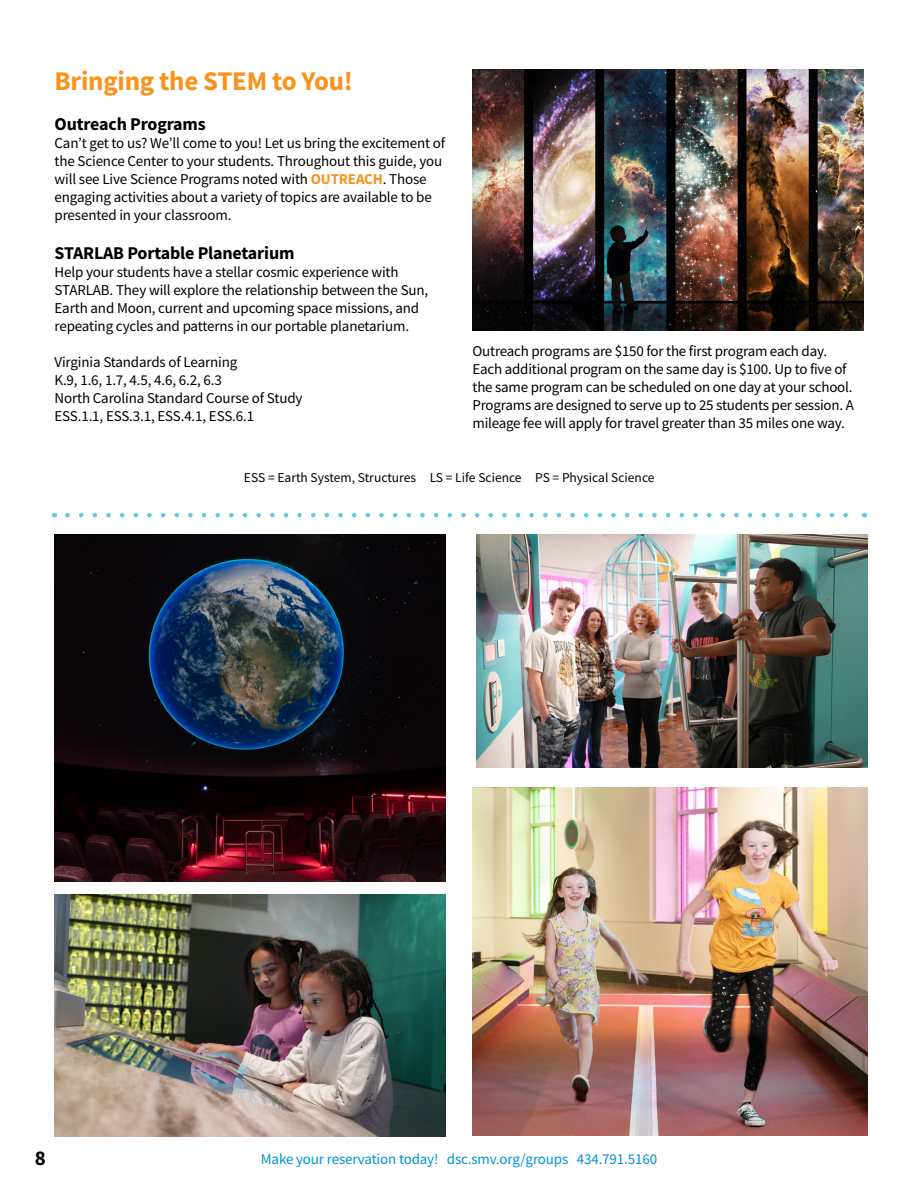
<style>
.page{position:relative;width:918px;height:1188px;background:#fff}
.page>*{position:absolute;margin:0;border:0;box-sizing:border-box;transform-origin:0 0}
.t1{font:700 27px "Source Sans Pro";letter-spacing:-.01em;color:#f7941e}
.t2{font:700 21px "Source Sans Pro";color:#000}
.t3{font:700 18px "Source Sans Pro";letter-spacing:-.01em;color:#000}
.t4{font:15px/18px "Source Sans Pro";letter-spacing:-.01em;color:#000}
.t5{font:15px "Source Sans Pro";letter-spacing:-.01em;color:#0093d5}
.t6{font:13.5px "Source Sans Pro";color:#000}
.s1{font-weight:700;color:#f7941e}
</style>
<div class="page">
<img style="left:476px;top:534px;width:392px;height:234px">
<img style="left:54px;top:534px;width:392px;height:348px">
<img style="left:472px;top:70px;width:392px;height:260px">
<img style="left:472px;top:788px;width:396px;height:347px">
<img style="left:54px;top:894px;width:392px;height:242px">
<svg style="left:68px;top:513px;width:780px;height:4px"></svg>
<p class="t1" style="left:55px;top:63px;width:300px">Bringing the STEM to You!</p>
<p class="t3" style="left:55px;top:112px;width:153px">Outreach Programs</p>
<p class="t4" style="left:55px;top:134px;width:392px">Can’t get to us? We’ll come to you! Let us bring the excitement of the Science Center to your students. Throughout this guide, you will see Live Science Programs noted with <span class="s1">OUTREACH</span>. Those engaging activities about a variety of topics are available to be presented in your classroom.</p>
<p class="t3" style="left:55px;top:241px;width:241px">STARLAB Portable Planetarium</p>
<p class="t4" style="left:55px;top:263px;width:375px">Help your students have a stellar cosmic experience with STARLAB. They will explore the relationship between the Sun, Earth and Moon, current and upcoming space missions, and repeating cycles and patterns in our portable planetarium.</p>
<p class="t4" style="left:55px;top:353px;width:184px">Virginia Standards of Learning</p>
<p class="t4" style="left:55px;top:371px;width:169px">K.9, 1.6, 1.7, 4.5, 4.6, 6.2, 6.3</p>
<p class="t4" style="left:55px;top:389px;width:250px">North Carolina Standard Course of Study</p>
<p class="t4" style="left:55px;top:407px;width:201px">ESS.1.1, ESS.3.1, ESS.4.1, ESS.6.1</p>
<p class="t4" style="left:472px;top:342px;width:383px">Outreach programs are $150 for the first program each day.<br>Each additional program on the same day is $100. Up to five of the same program can be scheduled on one day at your school.<br>Programs are designed to serve up to 25 students per session. A mileage fee will apply for travel greater than 35 miles one way.</p>
<p class="t6" style="left:244px;top:469px;width:412px">ESS = Earth System, Structures LS = Life Science PS = Physical Science</p>
<p class="t2" style="left:35px;top:1144px;width:13px">8</p>
<p class="t5" style="left:261px;top:1150px;width:398px">Make your reservation today! dsc.smv.org/groups 434.791.5160</p>
</div>
